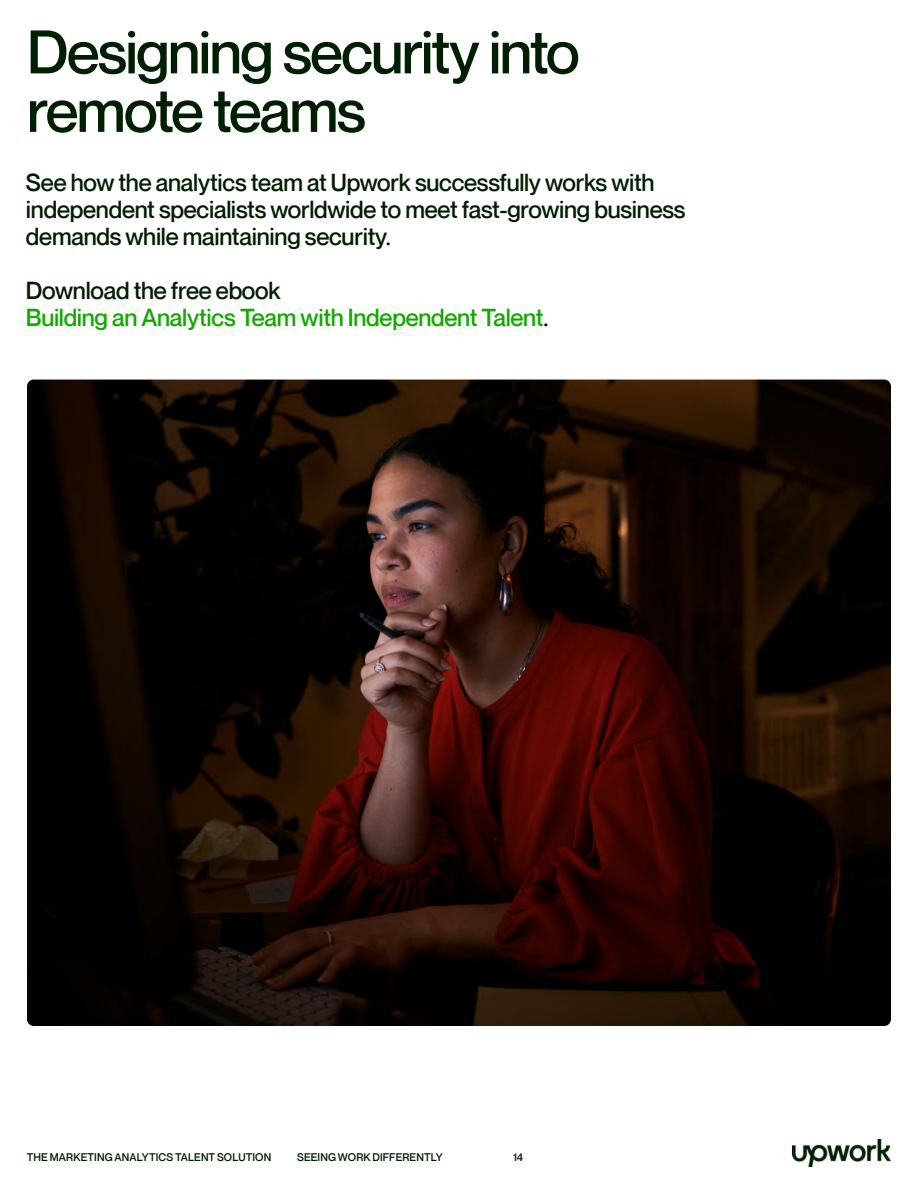
<style>
.page{position:relative;width:918px;height:1188px;background:#fff}
.page>*{position:absolute;margin:0;border:0;box-sizing:border-box;transform-origin:0 0}
.t1{font:500 60px/58.5px "Neue Montreal";letter-spacing:-.03em;color:#001e00}
.t2{font:500 24px/27px "Neue Montreal";letter-spacing:-.01em;color:#001e00}
.t3{font:500 24px/27px "Neue Montreal";letter-spacing:-.01em;color:#13a800}
.t4{font:500 10.8px "Neue Montreal";letter-spacing:.01em;color:#001e00}
.s1{color:#001e00}
</style>
<div class="page">
<img style="left:792px;top:1139px;width:99px;height:28px">
<img style="left:27px;top:380px;width:864px;height:646px">
<h1 class="t1" style="left:27px;top:23px;width:554px">Designing security into remote teams</h1>
<p class="t2" style="left:26px;top:169px;width:661px">See how the analytics team at Upwork successfully works with independent specialists worldwide to meet fast-growing business demands while maintaining security.</p>
<p class="t3" style="left:26px;top:277px;width:524px"><span class="s1">Download the free ebook<br></span>Building an Analytics Team with Independent Talent<span class="s1">.</span></p>
<p class="t4" style="left:27px;top:1151px;width:246px">THE MARKETING ANALYTICS TALENT SOLUTION</p>
<p class="t4" style="left:297px;top:1151px;width:147px">SEEING WORK DIFFERENTLY</p>
<p class="t4" style="left:513px;top:1151px;width:12px">14</p>
</div>
